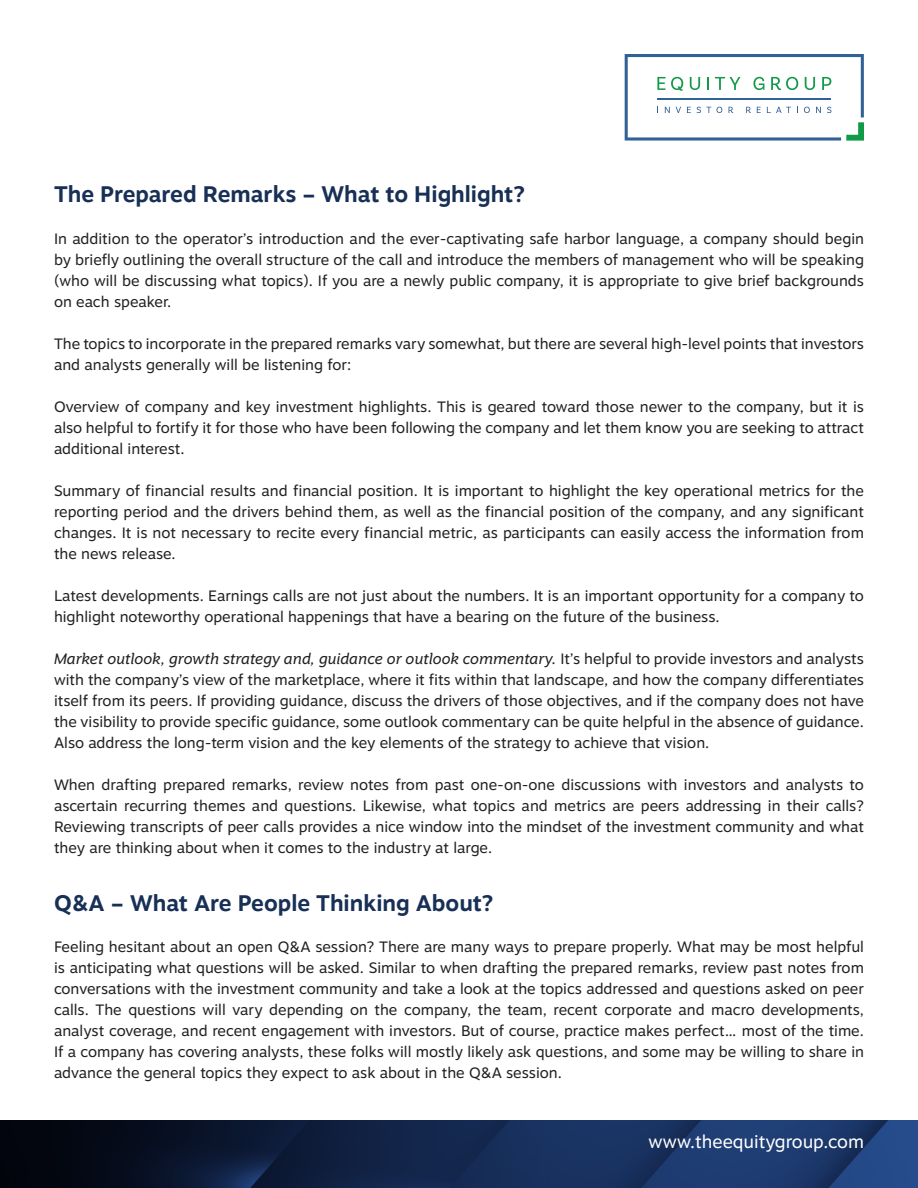
<style>
.page{position:relative;width:918px;height:1188px;background:#fff}
.page>*{position:absolute;margin:0;border:0;box-sizing:border-box;transform-origin:0 0}
.t1{font:700 22.5px "Motiva Sans";color:#183056}
.t2{font:18px "Motiva Sans";color:#fff}
.t3{font:15px/21px "Motiva Sans";color:#231f20;text-align:justify}
.s1{font-style:italic}
</style>
<div class="page">
<img style="left:0;top:1120px;width:918px;height:68px">
<svg style="left:625px;top:54px;width:239px;height:87px"></svg>
<p class="t1" style="left:54px;top:177px;width:472px">The Prepared Remarks – What to Highlight?</p>
<p class="t3" style="left:54px;top:227px;width:812px">In addition to the operator’s introduction and the ever-captivating safe harbor language, a company should begin by briefly outlining the overall structure of the call and introduce the members of management who will be speaking (who will be discussing what topics). If you are a newly public company, it is appropriate to give brief backgrounds on each speaker.</p>
<p class="t3" style="left:54px;top:332px;width:811px">The topics to incorporate in the prepared remarks vary somewhat, but there are several high-level points that investors and analysts generally will be listening for:</p>
<p class="t3" style="left:54px;top:395px;width:811px">Overview of company and key investment highlights. This is geared toward those newer to the company, but it is also helpful to fortify it for those who have been following the company and let them know you are seeking to attract additional interest.</p>
<p class="t3" style="left:54px;top:479px;width:812px">Summary of financial results and financial position. It is important to highlight the key operational metrics for the reporting period and the drivers behind them, as well as the financial position of the company, and any significant changes. It is not necessary to recite every financial metric, as participants can easily access the information from the news release.</p>
<p class="t3" style="left:54px;top:584px;width:811px">Latest developments. Earnings calls are not just about the numbers. It is an important opportunity for a company to highlight noteworthy operational happenings that have a bearing on the future of the business.</p>
<p class="t3" style="left:54px;top:647px;width:812px"><span class="s1">Market outlook, growth strategy and, guidance or outlook commentary.</span> It’s helpful to provide investors and analysts with the company’s view of the marketplace, where it fits within that landscape, and how the company differentiates itself from its peers. If providing guidance, discuss the drivers of those objectives, and if the company does not have the visibility to provide specific guidance, some outlook commentary can be quite helpful in the absence of guidance.<br>Also address the long-term vision and the key elements of the strategy to achieve that vision.</p>
<p class="t3" style="left:54px;top:773px;width:812px">When drafting prepared remarks, review notes from past one-on-one discussions with investors and analysts to ascertain recurring themes and questions. Likewise, what topics and metrics are peers addressing in their calls?<br>Reviewing transcripts of peer calls provides a nice window into the mindset of the investment community and what they are thinking about when it comes to the industry at large.</p>
<p class="t1" style="left:54px;top:887px;width:441px">Q&amp;A – What Are People Thinking About?</p>
<p class="t3" style="left:54px;top:936px;width:812px">Feeling hesitant about an open Q&amp;A session? There are many ways to prepare properly. What may be most helpful is anticipating what questions will be asked. Similar to when drafting the prepared remarks, review past notes from conversations with the investment community and take a look at the topics addressed and questions asked on peer calls. The questions will vary depending on the company, the team, recent corporate and macro developments, analyst coverage, and recent engagement with investors. But of course, practice makes perfect… most of the time.<br>If a company has covering analysts, these folks will mostly likely ask questions, and some may be willing to share in advance the general topics they expect to ask about in the Q&amp;A session.</p>
<p class="t2" style="left:648px;top:1128px;width:217px">www.theequitygroup.com</p>
</div>
